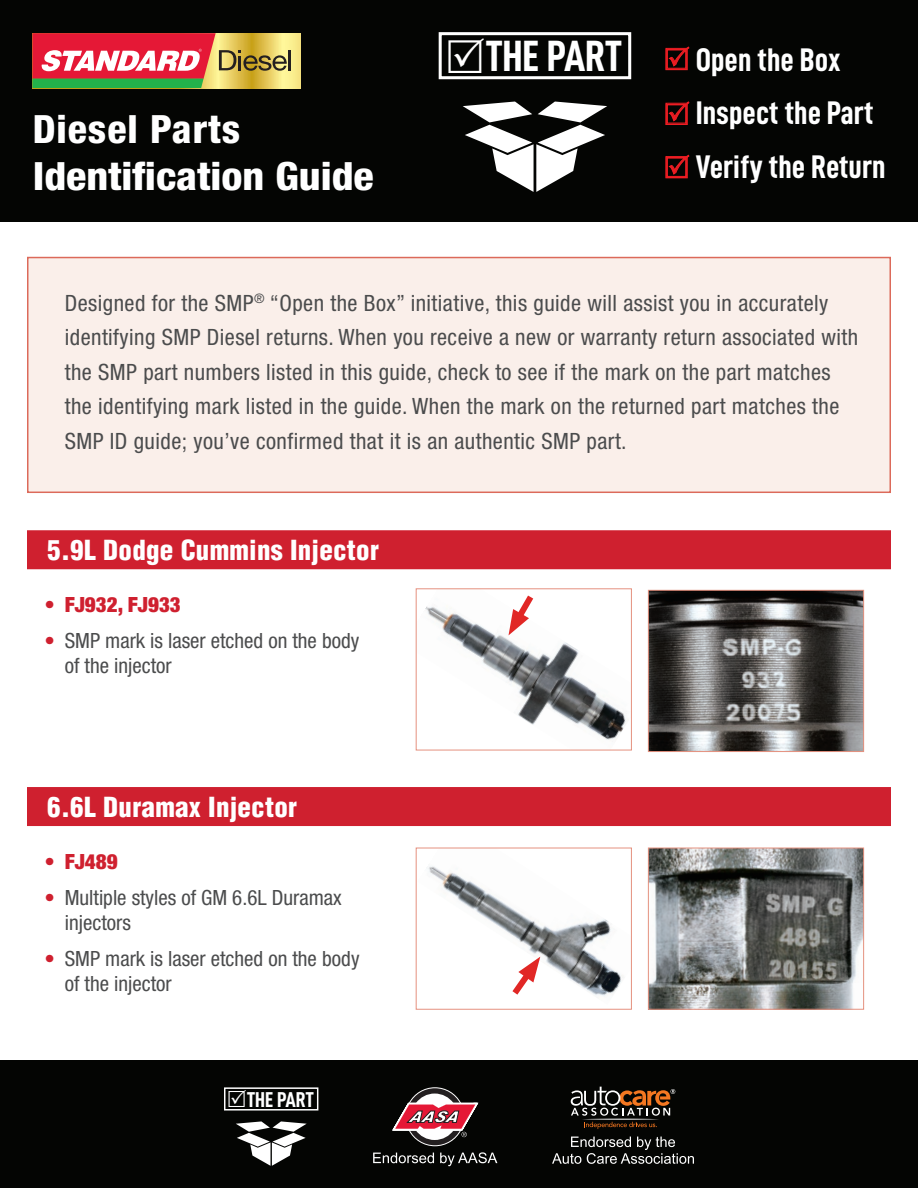
<style>
.page{position:relative;width:918px;height:1188px;background:#fff}
.page>*{position:absolute;margin:0;border:0;box-sizing:border-box;transform-origin:0 0}
.t1{font:43.95px "D DIN Condensed Bold";color:#fff}
.t2{font:800 condensed 39px/46.5px "Helvetica Neue LT Std";color:#fff}
.t3{font:32.85px/53.6px "D DIN Condensed Bold";color:#fff}
.t4{font:900 condensed 27px "Helvetica LT Std";letter-spacing:.01em;color:#fff}
.t5{font:condensed 22.5px/34.5px "Helvetica Neue LT Std";letter-spacing:.02em;color:#4b4c4d}
.t6{font:21.6px "D DIN Condensed Bold";color:#fff}
.t7{font:condensed 21px/25.2px "Helvetica Neue LT Std";color:#4b4c4d}
.t8{font:900 condensed 21px "Helvetica Neue LT Std";color:#cf202f}
.s1{font-weight:400}
.s2{color:#cf202f}
</style>
<div class="page">
<div style="left:27px;top:257px;width:864px;height:236px;background:#faefea;border:2px solid #dc6a5a"></div>
<div style="left:0;top:0;width:918px;height:221px;background:#040503"></div>
<div style="left:32px;top:33px;width:268px;height:55px;background:#faed8c"></div>
<hr style="left:289px;top:50px;width:2px;height:20px;background:#231f20">
<svg style="left:463px;top:102px;width:144px;height:90px"></svg>
<div style="left:439px;top:32px;width:192px;height:47px;border:3px solid #fff"></div>
<div style="left:0;top:1061px;width:918px;height:127px;background:#040503"></div>
<svg style="left:32px;top:33px;width:255px;height:55px;background:#cc7e61"></svg>
<div style="left:27px;top:530px;width:864px;height:39px;background:#cf202f"></div>
<img style="left:650px;top:592px;width:212px;height:158px">
<div style="left:648px;top:590px;width:216px;height:162px;border:1px solid #e5917f"></div>
<img style="left:425px;top:606px;width:201px;height:134px">
<div style="left:416px;top:588px;width:216px;height:162px;border:1px solid #e5917f"></div>
<svg style="left:508px;top:589px;width:31px;height:46px"></svg>
<div style="left:27px;top:787px;width:864px;height:39px;background:#cf202f"></div>
<img style="left:650px;top:850px;width:212px;height:158px">
<div style="left:648px;top:848px;width:216px;height:162px;border:1px solid #e5917f"></div>
<img style="left:428px;top:866px;width:195px;height:130px">
<div style="left:416px;top:848px;width:216px;height:162px;border:1px solid #e5917f"></div>
<svg style="left:507px;top:957px;width:33px;height:39px"></svg>
<svg style="left:236px;top:1121px;width:71px;height:45px"></svg>
<div style="left:224px;top:1087px;width:94px;height:24px;border:1px solid #fff"></div>
<svg style="left:552px;top:1137px;width:142px;height:27px"></svg>
<svg style="left:571px;top:1087px;width:104px;height:42px"></svg>
<svg style="left:373px;top:1153px;width:61px;height:10px"></svg>
<svg style="left:440px;top:1152px;width:57px;height:14px"></svg>
<svg style="left:392px;top:1087px;width:86px;height:59px"></svg>
<h2 class="t2" style="left:33px;top:105px;width:343px">Diesel Parts<br>Identifcation Guide</h2>
<h1 class="t1" style="left:486px;top:32px;width:137px">THE PART</h1>
<h3 class="t3" style="left:696px;top:32px;width:191px">Open the Box<br>Inspect the Part<br>Verify the Return</h3>
<p class="t5" style="left:65px;top:285px;width:795px">Designed for the SMP<sup>®</sup> “Open the Box” initiative, this guide will assist you in accurately identifying SMP Diesel returns. When you receive a new or warranty return associated with the SMP part numbers listed in this guide, check to see if the mark on the part matches the identifying mark listed in the guide. When the mark on the returned part matches the SMP ID guide; you’ve confirmed that it is an authentic SMP part.</p>
<p class="t4" style="left:47px;top:533px;width:333px">5.9L Dodge Cummins Injector</p>
<p class="t8" style="left:45px;top:592px;width:138px"><span class="s1">•</span> FJ932, FJ933</p>
<p class="t7" style="left:65px;top:628px;width:296px;text-indent:-20px"><span class="s2">•</span> SMP mark is laser etched on the body of the injector</p>
<p class="t4" style="left:47px;top:790px;width:251px">6.6L Duramax Injector</p>
<p class="t8" style="left:45px;top:849px;width:75px"><span class="s1">•</span> FJ489</p>
<p class="t7" style="left:65px;top:885px;width:279px;text-indent:-20px"><span class="s2">•</span> Multiple styles of GM 6.6L Duramax injectors</p>
<p class="t7" style="left:65px;top:946px;width:296px;text-indent:-20px"><span class="s2">•</span> SMP mark is laser etched on the body of the injector</p>
<p class="t6" style="left:247px;top:1087px;width:68px">THE PART</p>
</div>
